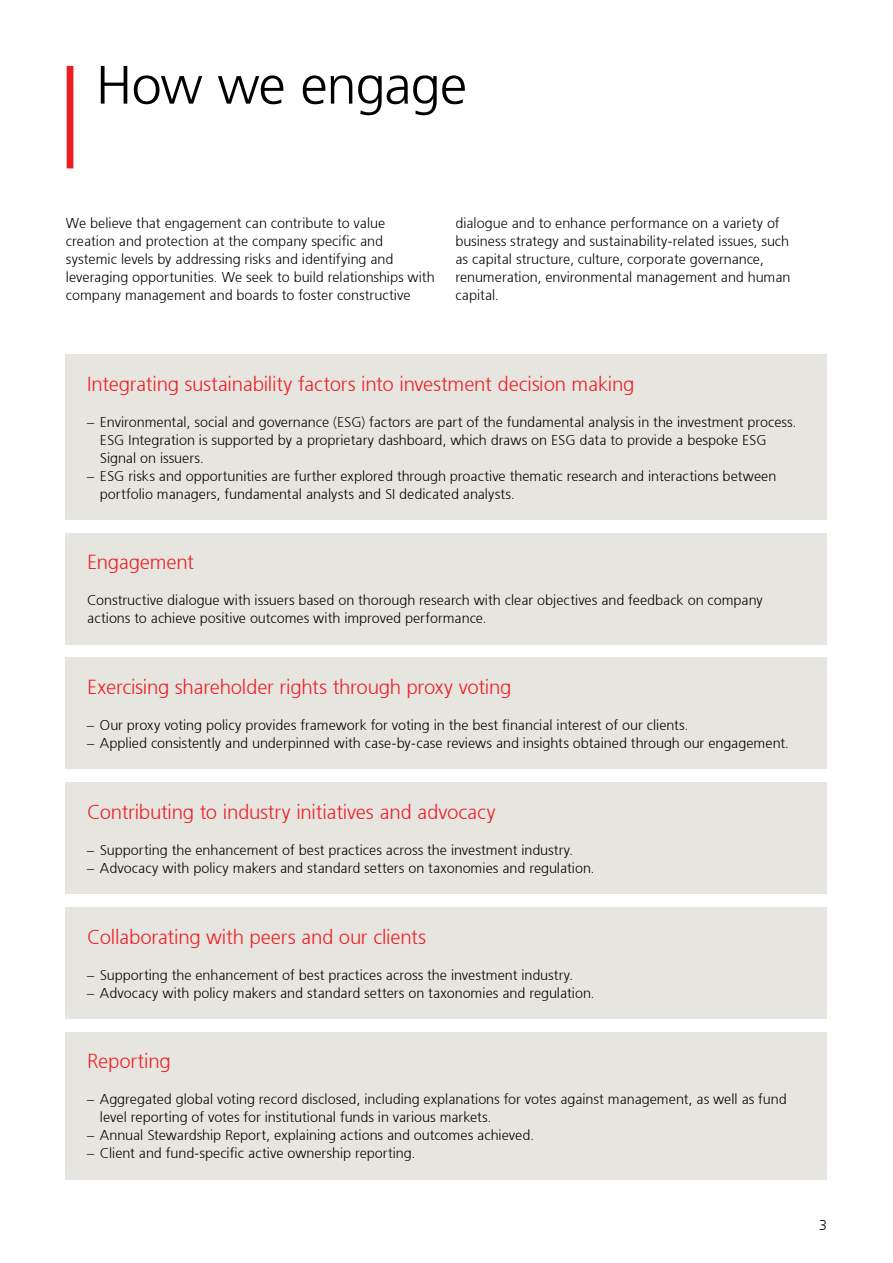
<style>
.page{position:relative;width:893px;height:1263px;background:#fff}
.page>*{position:absolute;margin:0;border:0;box-sizing:border-box;transform-origin:0 0}
.UBS_Title_60{font:300 54px "Frutiger 45";letter-spacing:-.02em;color:#000}
.UBS_Lead_13_5{font:300 20.25px "Frutiger 45";letter-spacing:-.01em;color:#ed1d24}
.UBS_Copy_text_9_5_grid{font:300 14.25px/18px "Frutiger 45";color:#000}
</style>
<div class="page">
<div style="left:67px;top:66px;width:6px;height:102px;background:#ed1d24"></div>
<div style="left:66px;top:354px;width:761px;height:166px;background:#e7e5df"></div>
<div style="left:66px;top:533px;width:761px;height:112px;background:#e7e5df"></div>
<div style="left:66px;top:657px;width:761px;height:112px;background:#e7e5df"></div>
<div style="left:66px;top:782px;width:761px;height:112px;background:#e7e5df"></div>
<div style="left:66px;top:907px;width:761px;height:112px;background:#e7e5df"></div>
<div style="left:66px;top:1031px;width:761px;height:148px;background:#e7e5df"></div>
<p class="UBS_Title_60" style="left:96px;top:54px;width:372px">How we engage</p>
<p class="UBS_Copy_text_9_5_grid" style="left:66px;top:214px;width:370px">We believe that engagement can contribute to value creation and protection at the company specific and systemic levels by addressing risks and identifying and leveraging opportunities. We seek to build relationships with company management and boards to foster constructive</p>
<p class="UBS_Copy_text_9_5_grid" style="left:455px;top:214px;width:336px">dialogue and to enhance performance on a variety of business strategy and sustainability-related issues, such as capital structure, culture, corporate governance, renumeration, environmental management and human capital.</p>
<p class="UBS_Lead_13_5" style="left:87px;top:372px;width:549px">Integrating sustainability factors into investment decision making</p>
<p class="UBS_Copy_text_9_5_grid" style="left:100px;top:413px;width:698px;text-indent:-13px">– Environmental, social and governance (ESG) factors are part of the fundamental analysis in the investment process.<br>ESG Integration is supported by a proprietary dashboard, which draws on ESG data to provide a bespoke ESG<br>Signal on issuers.</p>
<p class="UBS_Copy_text_9_5_grid" style="left:100px;top:467px;width:678px;text-indent:-13px">– ESG risks and opportunities are further explored through proactive thematic research and interactions between portfolio managers, fundamental analysts and SI dedicated analysts.</p>
<p class="UBS_Lead_13_5" style="left:87px;top:551px;width:108px">Engagement</p>
<p class="UBS_Copy_text_9_5_grid" style="left:87px;top:591px;width:677px">Constructive dialogue with issuers based on thorough research with clear objectives and feedback on company actions to achieve positive outcomes with improved performance.</p>
<p class="UBS_Lead_13_5" style="left:87px;top:675px;width:426px">Exercising shareholder rights through proxy voting</p>
<p class="UBS_Copy_text_9_5_grid" style="left:87px;top:716px;width:603px">– Our proxy voting policy provides framework for voting in the best financial interest of our clients.</p>
<p class="UBS_Copy_text_9_5_grid" style="left:87px;top:734px;width:703px">– Applied consistently and underpinned with case-by-case reviews and insights obtained through our engagement.</p>
<p class="UBS_Lead_13_5" style="left:87px;top:800px;width:410px">Contributing to industry initiatives and advocacy</p>
<p class="UBS_Copy_text_9_5_grid" style="left:87px;top:841px;width:488px">– Supporting the enhancement of best practices across the investment industry.</p>
<p class="UBS_Copy_text_9_5_grid" style="left:87px;top:859px;width:509px">– Advocacy with policy makers and standard setters on taxonomies and regulation.</p>
<p class="UBS_Lead_13_5" style="left:87px;top:925px;width:340px">Collaborating with peers and our clients</p>
<p class="UBS_Copy_text_9_5_grid" style="left:87px;top:965px;width:488px">– Supporting the enhancement of best practices across the investment industry.</p>
<p class="UBS_Copy_text_9_5_grid" style="left:87px;top:983px;width:509px">– Advocacy with policy makers and standard setters on taxonomies and regulation.</p>
<p class="UBS_Lead_13_5" style="left:87px;top:1050px;width:85px">Reporting</p>
<p class="UBS_Copy_text_9_5_grid" style="left:100px;top:1090px;width:688px;text-indent:-13px">– Aggregated global voting record disclosed, including explanations for votes against management, as well as fund level reporting of votes for institutional funds in various markets.</p>
<p class="UBS_Copy_text_9_5_grid" style="left:87px;top:1126px;width:449px">– Annual Stewardship Report, explaining actions and outcomes achieved.</p>
<p class="UBS_Copy_text_9_5_grid" style="left:87px;top:1144px;width:330px">– Client and fund-specific active ownership reporting.</p>
<p class="UBS_Copy_text_9_5_grid" style="left:819px;top:1216px;width:9px">3</p>
</div>
